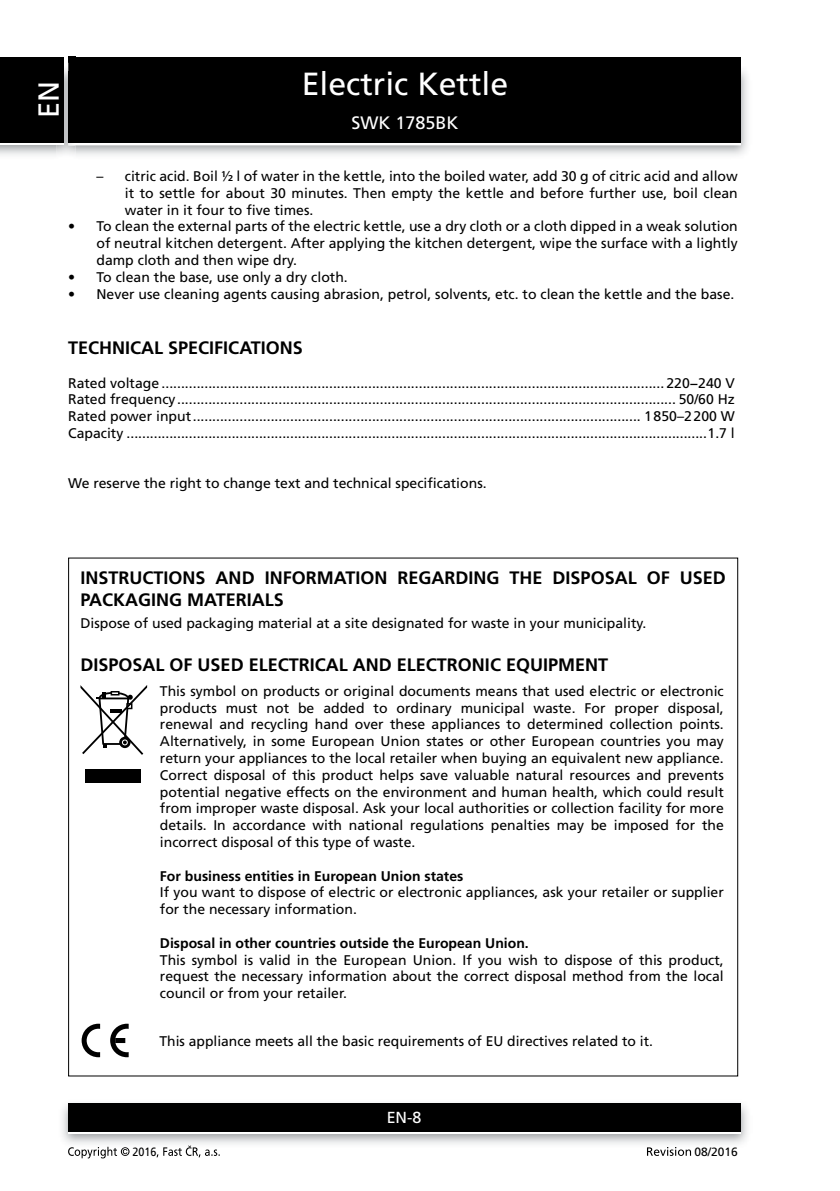
<style>
.page{position:relative;width:840px;height:1191px;background:#fff}
.page>*{position:absolute;margin:0;border:0;box-sizing:border-box;transform-origin:0 0}
.t1{font:32px "Frutiger CE";color:#fff}
.t2{font:29px "Frutiger CE";color:#fff}
.t3{font:700 18px "Frutiger CE";color:#000}
.t4{font:18px "Frutiger CE";color:#fff}
.t5{font:16px "Frutiger CE";color:#fff}
.t6{font:14px/16.8px "Frutiger CE";color:#000;text-align:justify}
.t7{font:700 14px "Frutiger CE";color:#000}
.t8{font:12px "Frutiger CE";color:#000}
.t9{font:12px "Frutiger CE";color:#000;scale:.9 1}
</style>
<div class="page">
<img style="left:0;top:63px;width:748px;height:92px">
<img style="left:740px;top:68px;width:1px;height:75px">
<div style="left:68px;top:59px;width:672px;height:86px;background:#fff"></div>
<div style="left:68px;top:57px;width:672px;height:86px;background:#000"></div>
<img style="left:62px;top:1103px;width:686px;height:41px">
<div style="left:68px;top:1106px;width:672px;height:28px;background:linear-gradient(to right,#fff,#fff)"></div>
<div style="left:68px;top:1103px;width:672px;height:28px;background:#000"></div>
<div style="left:0;top:59px;width:64px;height:86px;background:#fff"></div>
<div style="left:0;top:57px;width:64px;height:86px;background:#000"></div>
<svg style="left:68px;top:1146px;width:61px;height:12px"></svg>
<svg style="left:156px;top:1145px;width:64px;height:12px"></svg>
<svg style="left:647px;top:1147px;width:43px;height:8px"></svg>
<svg style="left:80px;top:685px;width:67px;height:70px"></svg>
<div style="left:86px;top:768px;width:55px;height:14px;background:#000"></div>
<svg style="left:82px;top:1023px;width:18px;height:34px"></svg>
<svg style="left:110px;top:1023px;width:19px;height:34px"></svg>
<div style="left:115px;top:1038px;width:10px;height:5px;background:#000"></div>
<h2 class="t2" style="left:33px;top:118px;width:39px;rotate:-90deg">EN</h2>
<h1 class="t1" style="left:301px;top:67px;width:208px">Electric Kettle</h1>
<p class="t4" style="left:351px;top:113px;width:109px">SWK 1785BK</p>
<p class="t6" style="left:125px;top:168px;width:614px;text-indent:-28px">– citric acid. Boil ½ l of water in the kettle, into the boiled water, add 30 g of citric acid and allow it to settle for about 30 minutes. Then empty the kettle and before further use, boil clean water in it four to five times.</p>
<p class="t6" style="left:96px;top:218px;width:642px;text-indent:-28px">• To clean the external parts of the electric kettle, use a dry cloth or a cloth dipped in a weak solution of neutral kitchen detergent. After applying the kitchen detergent, wipe the surface with a lightly damp cloth and then wipe dry.</p>
<p class="t6" style="left:68px;top:269px;width:281px">• To clean the base, use only a dry cloth.</p>
<p class="t6" style="left:68px;top:286px;width:667px">• Never use cleaning agents causing abrasion, petrol, solvents, etc. to clean the kettle and the base.</p>
<p class="t3" style="left:68px;top:338px;width:236px">Tech nical speci fications</p>
<p class="t6" style="left:68px;top:374px;width:667px">Rated voltage ................................................................................................................................. 220−240 V Rated frequency................................................................................................................................ 50/60 Hz Rated power input................................................................................................................... 1850–2200 W Capacity .....................................................................................................................................................1.7 l</p>
<p class="t6" style="left:68px;top:475px;width:420px">We reserve the right to change text and technical specifications.</p>
<p class="t3" style="left:80px;top:568px;width:101px">INSTRUCTIONS</p>
<p class="t3" style="left:215px;top:568px;width:67px">AND INFO</p>
<p class="t3" style="left:305px;top:568px;width:68px">RMATION</p>
<p class="t3" style="left:397px;top:568px;width:206px">REGARDING THE DISPOSAL</p>
<p class="t3" style="left:646px;top:568px;width:81px">OF USED</p>
<p class="t3" style="left:80px;top:590px;width:183px">PACKAGING MATERIALS</p>
<p class="t6" style="left:80px;top:615px;width:567px">Dispose of used packaging material at a site designated for waste in your municipality.</p>
<p class="t3" style="left:80px;top:655px;width:51px">DISPOSAL</p>
<p class="t3" style="left:169px;top:655px;width:440px">OF USE D ELECTRICAL AN D ELECTRON IC EQUIPMENT</p>
<p class="t6" style="left:160px;top:683px;width:565px">This symbol on products or original documents means that used electric or electronic products must not be added to ordinary municipal waste. For proper disposal, renewal and recycling hand over these appliances to determined collection points.<br>Alternatively, in some European Union states or other European countries you may return your appliances to the local retailer when buying an equivalent new appliance.<br>Correct disposal of this product helps save valuable natural resources and prevents potential negative effects on the environment and human health, which could result from improper waste disposal. Ask your local authorities or collection facility for more details. In accordance with national regulations penalties may be imposed for the incorrect disposal of this type of waste.</p>
<p class="t7" style="left:160px;top:868px;width:305px">For business entities in European Union states</p>
<p class="t6" style="left:160px;top:884px;width:565px">If you want to dispose of electric or electronic appliances, ask your retailer or supplier for the necessary information.</p>
<p class="t7" style="left:160px;top:935px;width:370px">Disposal in other countries outside the European Union.</p>
<p class="t6" style="left:160px;top:951px;width:565px">This symbol is valid in the European Union. If you wish to dispose of this product, request the necessary information about the correct disposal method from the local council or from your retailer.</p>
<p class="t6" style="left:159px;top:1032px;width:494px">This appliance meets all the basic requirements of EU directives related to it.</p>
<p class="t5" style="left:386px;top:1109px;width:36px">EN-8</p>
<p class="t9" style="left:132px;top:1145px;width:28px">2016</p>
<p class="t8" style="left:694px;top:1145px;width:45px">08/2016</p>
</div>
